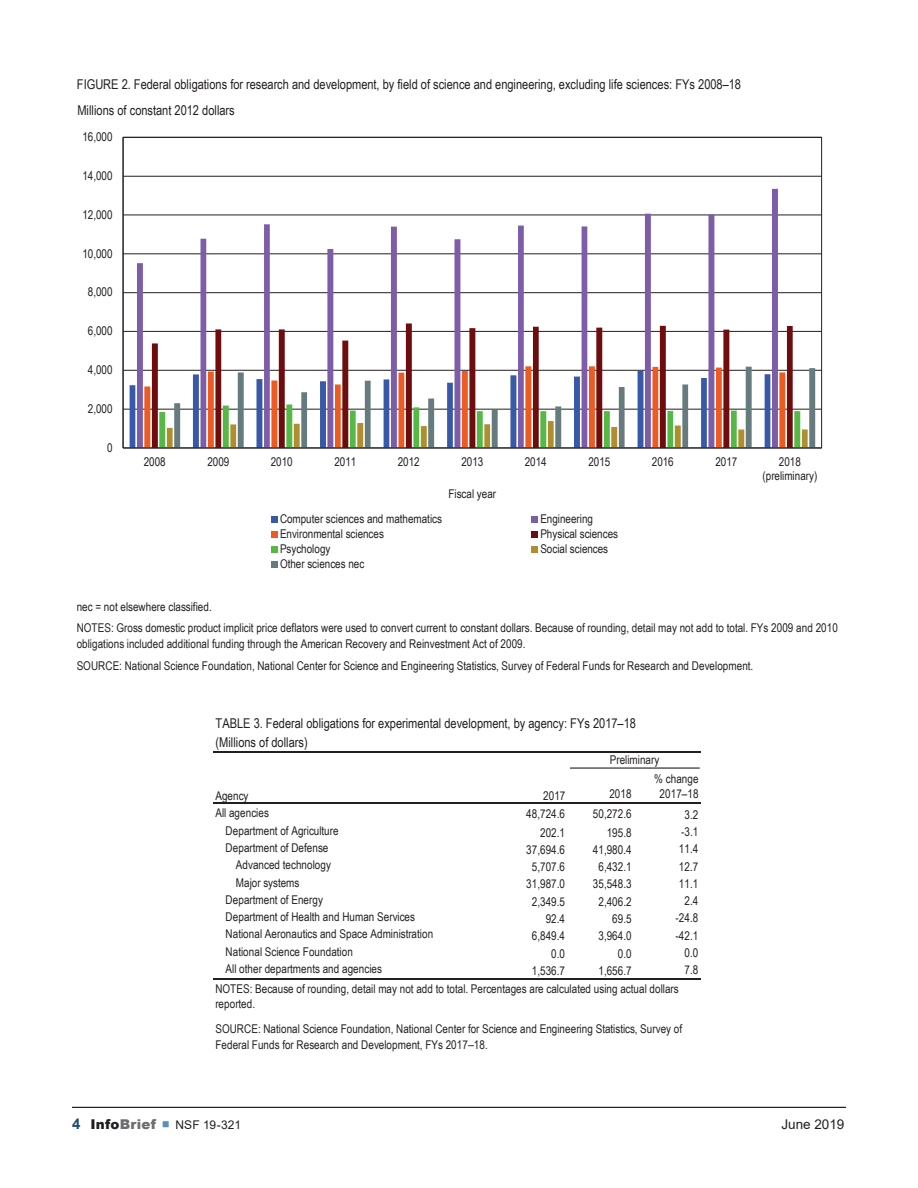
<style>
.page{position:relative;width:918px;height:1188px;background:#fff}
.page>*{position:absolute;margin:0;border:0;box-sizing:border-box;transform-origin:0 0}
.Image{font:13.5px/18.1px "Arial Narrow";letter-spacing:-.005em;color:#231f20}
.t1{font:900 13.5px "Arial";letter-spacing:.015em;color:#6c6d70}
.t2{font:13.5px "Arial";color:#231f20}
.Image-2{font:12px/15.5px "Arial Narrow";letter-spacing:.005em;color:#231f20}
.t3{font:12px "Arial";letter-spacing:.005em;color:#231f20}
.s1{font-family:"Calibri"}
.s2{font-weight:700;font-size:15px;color:#1c4c78}
.s3{color:#231f20}
</style>
<div class="page">
<hr style="left:72px;top:1107px;width:774px;height:1px;background:#231f20">
<hr style="left:123px;top:409px;width:699px;height:1px;background:#231f20">
<hr style="left:123px;top:370px;width:699px;height:1px;background:#231f20">
<hr style="left:123px;top:331px;width:699px;height:1px;background:#231f20">
<hr style="left:123px;top:292px;width:699px;height:1px;background:#231f20">
<hr style="left:123px;top:253px;width:699px;height:1px;background:#231f20">
<hr style="left:123px;top:215px;width:699px;height:1px;background:#231f20">
<hr style="left:123px;top:176px;width:699px;height:1px;background:#231f20">
<svg style="left:137px;top:189px;width:641px;height:259px"></svg>
<svg style="left:152px;top:323px;width:641px;height:125px"></svg>
<svg style="left:159px;top:404px;width:15px;height:44px"></svg>
<svg style="left:174px;top:367px;width:641px;height:81px"></svg>
<hr style="left:123px;top:137px;width:1px;height:311px;background:#231f20">
<hr style="left:123px;top:448px;width:699px;height:1px;background:#231f20">
<div style="left:271px;top:516px;width:7px;height:6px;background:#3859a7"></div>
<svg style="left:532px;top:516px;width:6px;height:6px"></svg>
<div style="left:271px;top:531px;width:7px;height:6px;background:#ed5a22"></div>
<svg style="left:532px;top:531px;width:6px;height:6px"></svg>
<div style="left:271px;top:546px;width:7px;height:7px;background:#56b947"></div>
<div style="left:532px;top:546px;width:6px;height:7px;background:#af8e2f"></div>
<div style="left:271px;top:562px;width:7px;height:6px;background:#667b7e"></div>
<hr style="left:213px;top:751px;width:488px;height:1px;background:#231f20">
<hr style="left:213px;top:803px;width:488px;height:1px;background:#231f20">
<hr style="left:213px;top:978px;width:488px;height:2px;background:#231f20">
<hr style="left:570px;top:767px;width:130px;height:2px;background:#231f20">
<p class="Image" style="left:77px;top:75px;width:666px">FIGURE 2. Federal obligations for research and development, by field of science and engineering, excluding life sciences: FYs 2008–18</p>
<p class="Image" style="left:77px;top:100px;width:159px">Millions of constant 2012 dollars</p>
<p class="Image-2" style="left:82px;top:129px;width:32px">16,000</p>
<p class="Image-2" style="left:82px;top:168px;width:32px">14,000</p>
<p class="Image-2" style="left:82px;top:206px;width:32px">12,000</p>
<p class="Image-2" style="left:82px;top:245px;width:32px">10,000</p>
<p class="Image-2" style="left:88px;top:284px;width:26px">8,000</p>
<p class="Image-2" style="left:88px;top:323px;width:26px">6,000</p>
<p class="Image-2" style="left:88px;top:362px;width:26px">4,000</p>
<p class="Image-2" style="left:88px;top:401px;width:26px">2,000</p>
<p class="Image-2" style="left:107px;top:439px;width:7px">0</p>
<p class="Image-2" style="left:144px;top:454px;width:23px">2008</p>
<p class="Image-2" style="left:207px;top:454px;width:23px">2009</p>
<p class="Image-2" style="left:271px;top:454px;width:23px">2010</p>
<p class="Image-2" style="left:334px;top:454px;width:23px">2011</p>
<p class="Image-2" style="left:398px;top:454px;width:23px">2012</p>
<p class="Image-2" style="left:461px;top:454px;width:23px">2013</p>
<p class="Image-2" style="left:525px;top:454px;width:23px">2014</p>
<p class="Image-2" style="left:588px;top:454px;width:23px">2015</p>
<p class="Image-2" style="left:652px;top:454px;width:23px">2016</p>
<p class="Image-2" style="left:715px;top:454px;width:23px">2017</p>
<p class="Image-2" style="left:763px;top:455px;width:56px;line-height:13.8px;text-align:center">2018 (preliminary)</p>
<p class="Image-2" style="left:448px;top:486px;width:49px">Fiscal year</p>
<p class="Image-2" style="left:280px;top:511px;width:163px">Computer sciences and mathematics</p>
<p class="Image-2" style="left:540px;top:511px;width:54px">Engineering</p>
<p class="Image-2" style="left:280px;top:526px;width:105px">Environmental sciences</p>
<p class="Image-2" style="left:540px;top:526px;width:79px">Physical sciences</p>
<p class="Image-2" style="left:280px;top:541px;width:52px">Psychology</p>
<p class="Image-2" style="left:540px;top:541px;width:69px">Social sciences</p>
<p class="Image-2" style="left:280px;top:556px;width:86px">Other sciences nec</p>
<p class="Image-2" style="left:77px;top:599px;width:137px">nec = not elsewhere classified.</p>
<p class="Image-2" style="left:77px;top:620px;width:763px">NOTES: Gross domestic product implicit price deflators were used to convert current to constant dollars. Because of rounding, detail may not add to total. FYs 2009 and 2010 obligations included additional funding through the American Recovery and Reinvestment Act of 2009.</p>
<p class="Image-2" style="left:77px;top:657px;width:678px">SOURCE: National Science Foundation, National Center for Science and Engineering Statistics, Survey of Federal Funds for Research and Development.</p>
<p class="Image" style="left:216px;top:714px;width:422px">TABLE 3. Federal obligations for experimental development, by agency: FYs 2017–18 (Millions of dollars)</p>
<p class="Image-2" style="left:610px;top:751px;width:51px">Preliminary</p>
<p class="Image-2" style="left:215px;top:787px;width:35px">Agency</p>
<p class="Image-2" style="left:543px;top:787px;width:24px">2017</p>
<p class="Image-2" style="left:654px;top:770px;width:46px;text-align:center">% change<br>2017–18</p>
<p class="Image-2" style="left:609px;top:786px;width:24px">2018</p>
<p class="Image-2" style="left:215px;top:805px;width:55px">All agencies</p>
<p class="Image-2" style="left:526px;top:805px;width:40px">48,724.6</p>
<p class="Image-2" style="left:593px;top:805px;width:40px">50,272.6</p>
<p class="Image-2" style="left:684px;top:806px;width:15px">3.2</p>
<p class="Image-2" style="left:226px;top:822px;width:114px">Department of Agriculture</p>
<p class="Image-2" style="left:540px;top:824px;width:26px">202.1</p>
<p class="Image-2" style="left:607px;top:824px;width:26px">195.8</p>
<p class="Image-2" style="left:681px;top:824px;width:19px">-3.1</p>
<p class="Image-2" style="left:226px;top:840px;width:104px">Department of Defense</p>
<p class="Image-2" style="left:526px;top:842px;width:40px">37,694.6</p>
<p class="Image-2" style="left:593px;top:842px;width:40px">41,980.4</p>
<p class="Image-2" style="left:679px;top:841px;width:21px">11.4</p>
<p class="Image-2" style="left:236px;top:857px;width:97px">Advanced technology</p>
<p class="Image-2" style="left:532px;top:859px;width:35px">5,707.6</p>
<p class="Image-2" style="left:598px;top:859px;width:35px">6,432.1</p>
<p class="Image-2" style="left:679px;top:858px;width:21px">12.7</p>
<p class="Image-2" style="left:236px;top:874px;width:65px">Major systems</p>
<p class="Image-2" style="left:526px;top:876px;width:40px">31,987.0</p>
<p class="Image-2" style="left:593px;top:876px;width:40px">35,548.3</p>
<p class="Image-2" style="left:679px;top:876px;width:21px">11.1</p>
<p class="Image-2" style="left:226px;top:891px;width:99px">Department of Energy</p>
<p class="Image-2" style="left:532px;top:893px;width:35px">2,349.5</p>
<p class="Image-2" style="left:598px;top:893px;width:35px">2,406.2</p>
<p class="Image-2" style="left:684px;top:893px;width:15px">2.4</p>
<p class="Image-2" style="left:226px;top:909px;width:191px">Department of Health and Human Services</p>
<p class="Image-2" style="left:546px;top:911px;width:21px">92.4</p>
<p class="Image-2" style="left:612px;top:911px;width:21px">69.5</p>
<p class="Image-2" style="left:676px;top:910px;width:24px">-24.8</p>
<p class="Image-2" style="left:226px;top:926px;width:209px">National Aeronautics and Space Administration</p>
<p class="Image-2" style="left:532px;top:928px;width:35px">6,849.4</p>
<p class="Image-2" style="left:598px;top:928px;width:35px">3,964.0</p>
<p class="Image-2" style="left:676px;top:927px;width:24px">-42.1</p>
<p class="Image-2" style="left:226px;top:943px;width:129px">National Science Foundation</p>
<p class="Image-2" style="left:551px;top:945px;width:15px">0.0</p>
<p class="Image-2" style="left:618px;top:945px;width:15px">0.0</p>
<p class="Image-2" style="left:684px;top:945px;width:15px">0.0</p>
<p class="Image-2" style="left:226px;top:961px;width:158px">All other departments and agencies</p>
<p class="Image-2" style="left:532px;top:962px;width:35px">1,536.7</p>
<p class="Image-2" style="left:598px;top:962px;width:35px">1,656.7</p>
<p class="Image-2" style="left:684px;top:962px;width:15px">7.8</p>
<p class="Image-2" style="left:215px;top:980px;width:465px">NOTES: Because of rounding, detail may not add to total. Percentages are calculated using actual dollars reported.</p>
<p class="Image-2" style="left:215px;top:1021px;width:468px">SOURCE: National Science Foundation, National Center for Science and Engineering Statistics, Survey of<br>Federal Funds for Research and Development, FYs 2017<span class="s1">–</span>18.</p>
<p class="t1" style="left:72px;top:1114px;width:86px"><span class="s2">4</span> <span class="s3">Info</span>Brief</p>
<p class="t3" style="left:175px;top:1117px;width:67px">NSF 19-321</p>
<p class="t2" style="left:781px;top:1115px;width:65px">June 2019</p>
</div>
